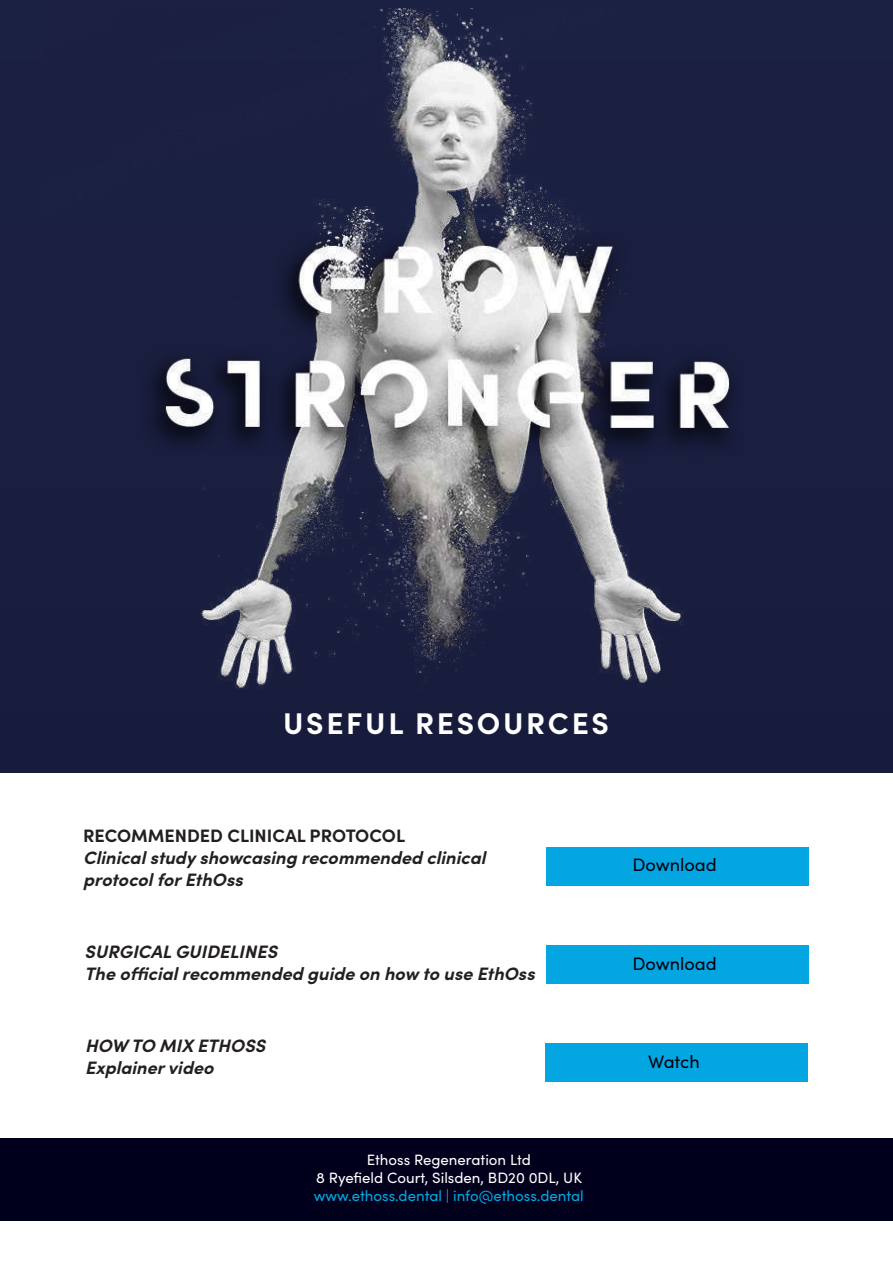
<style>
.page{position:relative;width:893px;height:1263px;background:#fff}
.page>*{position:absolute;margin:0;border:0;box-sizing:border-box;transform-origin:0 0}
.t1{font:700 30px "Sofia Pro";letter-spacing:.09em;color:#fff}
.t2{font:italic 700 18px/21.6px "Sofia Pro";color:#231f20}
.t3{font:700 18px "Sofia Pro";color:#231f20}
.t4{font:18px "Sofia Pro";color:#000110}
.t5{font:15px/18px "Sofia Pro";color:#fff;text-align:center}
.t6{font:15px "Sofia Pro";color:#00a9e0}
</style>
<div class="page">
<div style="left:0;top:1138px;width:893px;height:82px;background:#00001d"></div>
<div style="left:0;top:0;width:893px;height:772px;background:#1a1e3f"></div>
<img style="left:152px;top:8px;width:580px;height:681px">
<div style="left:546px;top:945px;width:262px;height:39px;background:#04a6e1"></div>
<div style="left:545px;top:1043px;width:262px;height:39px;background:#04a6e1"></div>
<div style="left:546px;top:847px;width:262px;height:38px;background:#04a6e1"></div>
<h1 class="t1" style="left:283px;top:701px;width:327px">USEFUL RESOURCES</h1>
<p class="t3" style="left:83px;top:822px;width:323px">RECOMMENDED CLINICAL PROTOCOL</p>
<p class="t2" style="left:83px;top:845px;width:404px">Clinical study showcasing recommended clinical protocol for EthOss</p>
<p class="t4" style="left:632px;top:852px;width:86px">Download</p>
<p class="t2" style="left:85px;top:939px;width:452px">SURGICAL GUIDELINES<br>The official recommended guide on how to use EthOss</p>
<p class="t2" style="left:85px;top:1033px;width:182px">HOW TO MIX ETHOSS<br>Explainer video</p>
<p class="t5" style="left:316px;top:1150px;width:267px">Ethoss Regeneration Ltd<br>8 Ryefield Court, Silsden, BD20 0DL, UK</p>
<p class="t6" style="left:314px;top:1185px;width:271px">www.ethoss.dental | info@ethoss.dental</p>
<p class="t4" style="left:632px;top:950px;width:86px">Download</p>
<p class="t4" style="left:648px;top:1049px;width:53px">Watch</p>
</div>
